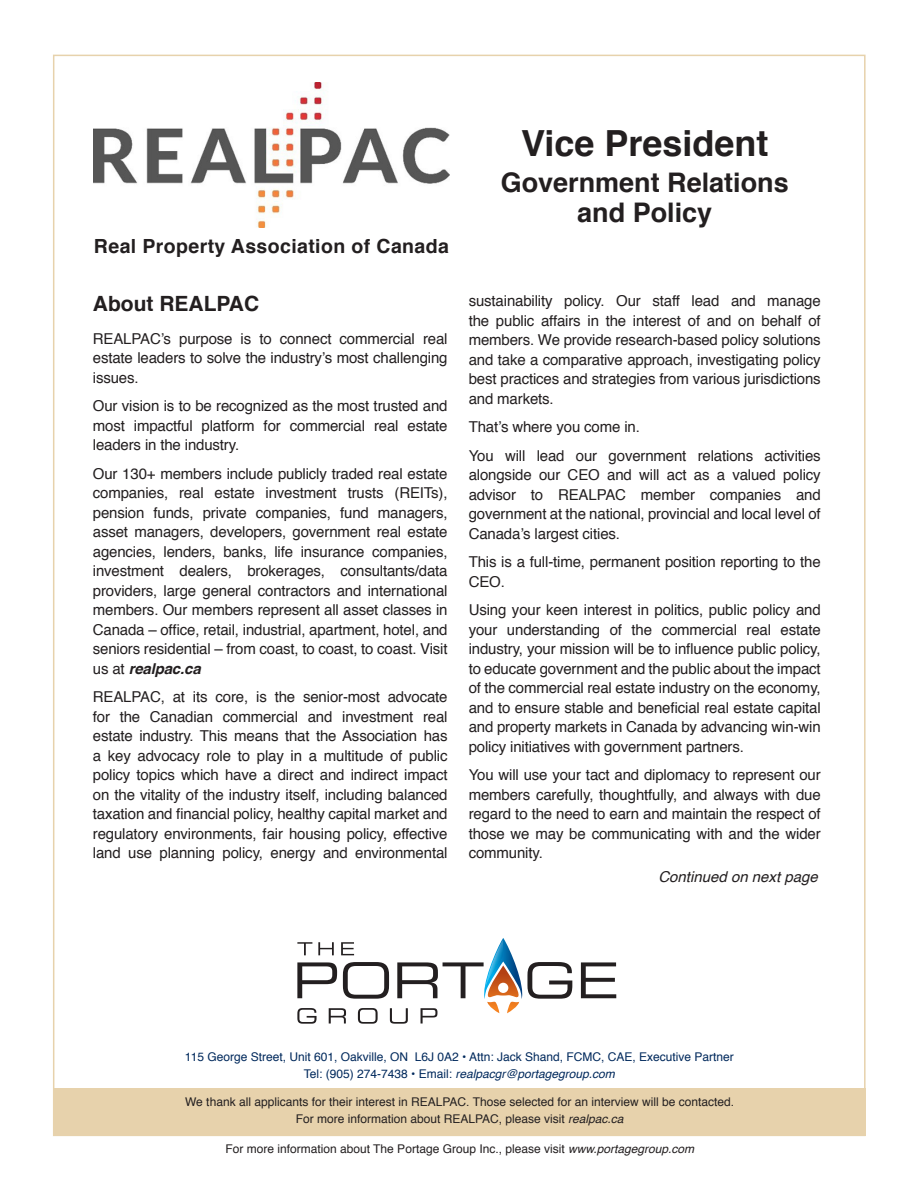
<style>
.page{position:relative;width:918px;height:1188px;background:#fff}
.page>*{position:absolute;margin:0;border:0;box-sizing:border-box;transform-origin:0 0}
.t1{font:700 36px "Helvetica";color:#231f20}
.t2{font:700 27px/30px "Helvetica";color:#231f20;text-align:center}
.t3{font:700 21px "Helvetica";color:#231f20}
.t4{font:700 19.5px "Helvetica";letter-spacing:.02em;color:#231f20}
.Body_Copy{font:15px/19.5px "Helvetica";letter-spacing:-.01em;color:#231f20;text-align:justify}
.t5{font:italic 15px "Helvetica";color:#231f20}
.t6{font:12px/16.5px "Helvetica";color:#231f20;text-align:center}
.t7{font:12px "Helvetica";color:#00295c}
.t8{font:italic 12px "Helvetica";color:#00295c}
.s1{font-weight:700;font-style:italic}
.s2{font-style:normal}
.s3{font-style:italic}
</style>
<div class="page">
<div style="left:54px;top:1088px;width:811px;height:47px;background:#e7d2ac"></div>
<img style="left:94px;top:83px;width:355px;height:145px">
<svg style="left:297px;top:938px;width:320px;height:86px"></svg>
<img style="left:485px;top:940px;width:19px;height:48px">
<h1 class="t4" style="left:94px;top:230px;width:356px">Real Property Association of Canada</h1>
<h2 class="t3" style="left:93px;top:287px;width:168px">About REALPAC</h2>
<p class="Body_Copy" style="left:93px;top:329px;width:356px">REALPAC’s purpose is to connect commercial real estate leaders to solve the industry’s most challenging issues.</p>
<p class="Body_Copy" style="left:93px;top:397px;width:356px">Our vision is to be recognized as the most trusted and most impactful platform for commercial real estate leaders in the industry.</p>
<p class="Body_Copy" style="left:93px;top:464px;width:356px">Our 130+ members include publicly traded real estate companies, real estate investment trusts (REITs), pension funds, private companies, fund managers, asset managers, developers, government real estate agencies, lenders, banks, life insurance companies, investment dealers, brokerages, consultants/data providers, large general contractors and international members. Our members represent all asset classes in Canada – office, retail, industrial, apartment, hotel, and seniors residential – from coast, to coast, to coast. Visit us at <span class="s1">realpac.ca</span></p>
<p class="Body_Copy" style="left:93px;top:688px;width:356px">REALPAC, at its core, is the senior-most advocate for the Canadian commercial and investment real estate industry. This means that the Association has a key advocacy role to play in a multitude of public policy topics which have a direct and indirect impact on the vitality of the industry itself, including balanced taxation and financial policy, healthy capital market and regulatory environments, fair housing policy, effective land use planning policy, energy and environmental</p>
<h1 class="t1" style="left:521px;top:114px;width:249px">Vice President</h1>
<h1 class="t2" style="left:501px;top:168px;width:290px">Government Relations and Policy</h1>
<p class="Body_Copy" style="left:469px;top:292px;width:354px">sustainability policy. Our staff lead and manage the public affairs in the interest of and on behalf of members. We provide research-based policy solutions and take a comparative approach, investigating policy best practices and strategies from various jurisdictions and markets.</p>
<p class="Body_Copy" style="left:469px;top:418px;width:173px">That’s where you come in.</p>
<p class="Body_Copy" style="left:469px;top:446px;width:354px">You will lead our government relations activities alongside our CEO and will act as a valued policy advisor to REALPAC member companies and government at the national, provincial and local level of Canada’s largest cities.</p>
<p class="Body_Copy" style="left:469px;top:553px;width:354px">This is a full-time, permanent position reporting to the<br>CEO.</p>
<p class="Body_Copy" style="left:469px;top:601px;width:354px">Using your keen interest in politics, public policy and your understanding of the commercial real estate industry, your mission will be to influence public policy, to educate government and the public about the impact of the commercial real estate industry on the economy, and to ensure stable and beneficial real estate capital and property markets in Canada by advancing win-win policy initiatives with government partners.</p>
<p class="Body_Copy" style="left:469px;top:766px;width:354px">You will use your tact and diplomacy to represent our members carefully, thoughtfully, and always with due regard to the need to earn and maintain the respect of those we may be communicating with and the wider community.</p>
<p class="t5" style="left:658px;top:865px;width:161px">Continued on next page</p>
<p class="t7" style="left:185px;top:1048px;width:550px">115 George Street, Unit 601, Oakville, ON L6J 0A2 • Attn: Jack Shand, FCMC, CAE, Executive Partner</p>
<p class="t8" style="left:304px;top:1064px;width:313px"><span class="s2">Tel: (905) 274-7438 • Email:</span> realpacgr@portagegroup.com</p>
<p class="t6" style="left:185px;top:1094px;width:550px">We thank all applicants for their interest in REALPAC. Those selected for an interview will be contacted.<br>For more information about REALPAC, please visit <span class="s3">realpac.ca</span></p>
<p class="t6" style="left:225px;top:1141px;width:470px">For more information about The Portage Group Inc., please visit <span class="s3">www.portagegroup.com</span></p>
</div>
